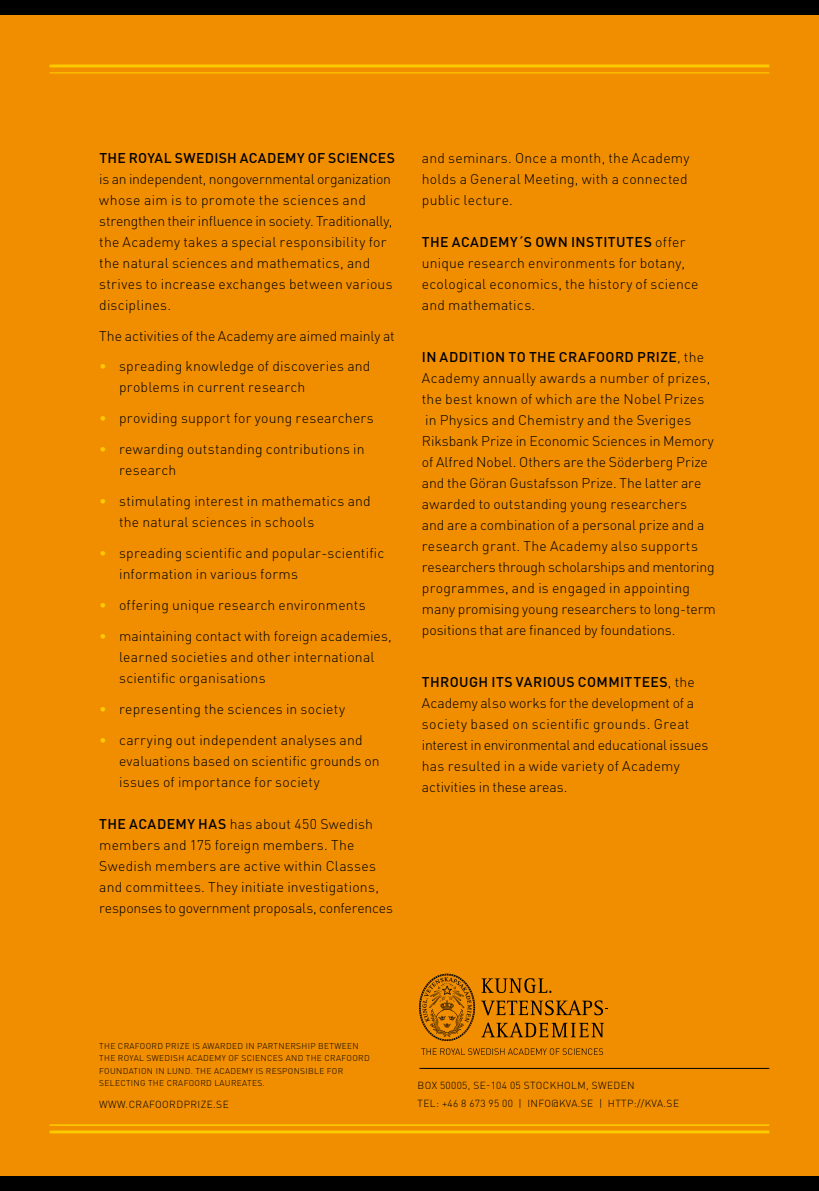
<style>
.page{position:relative;width:819px;height:1191px;background:#f18e00}
.page>*{position:absolute;margin:0;border:0;box-sizing:border-box;transform-origin:0 0}
.t1{font:300 14px/21px "DIN Pro";letter-spacing:.015em;color:#000}
.t2{font:300 14px "DIN Pro";letter-spacing:-.005em;color:#000}
.t3{font:500 14px "DIN Pro";letter-spacing:.015em;color:#000}
.t4{font:300 10.15px/17.5px "DIN Pro";letter-spacing:.04em;color:#000}
.t5{font:300 8.4px/12.2px "DIN Pro";letter-spacing:.04em;color:#000}
.s1{color:#fdca00}
.s2{font-weight:500}
</style>
<div class="page">
<div style="left:0;top:0;width:819px;height:15px;background:#000"></div>
<div style="left:0;top:1176px;width:819px;height:15px;background:#000"></div>
<hr style="left:50px;top:64px;width:719px;height:3px;background:#fdca00">
<hr style="left:50px;top:72px;width:719px;height:1px;background:#fdca00">
<hr style="left:50px;top:1130px;width:719px;height:3px;background:#fdca00">
<hr style="left:50px;top:1124px;width:719px;height:1px;background:#fdca00">
<svg style="left:481px;top:978px;width:70px;height:15px"></svg>
<svg style="left:481px;top:1000px;width:126px;height:15px"></svg>
<svg style="left:481px;top:1022px;width:123px;height:15px"></svg>
<svg style="left:421px;top:1048px;width:182px;height:7px"></svg>
<svg style="left:419px;top:973px;width:56px;height:68px"></svg>
<hr style="left:419px;top:1068px;width:350px;height:1px;background:#000">
<p class="t3" style="left:99px;top:148px;width:297px">THE ROYAL SWEDISH ACADEMY OF SCIENCES</p>
<p class="t1" style="left:99px;top:167px;width:295px">is an independent, nongovernmental organization whose aim is to promote the sciences and strengthen their influence in society. Traditionally, the Academy takes a special responsibility for the natural sciences and mathematics, and strives to increase exchanges between various disciplines.</p>
<p class="t2" style="left:99px;top:326px;width:297px">The activities of the Academy are aimed mainly at</p>
<p class="t1" style="left:119px;top:355px;width:253px;text-indent:-20px"><span class="s1">•</span> spreading knowledge of discoveries and problems in current research</p>
<p class="t1" style="left:99px;top:407px;width:276px"><span class="s1">•</span> providing support for young researchers</p>
<p class="t1" style="left:119px;top:438px;width:247px;text-indent:-20px"><span class="s1">•</span> rewarding outstanding contributions in research</p>
<p class="t1" style="left:119px;top:490px;width:253px;text-indent:-20px"><span class="s1">•</span> stimulating interest in mathematics and the natural sciences in schools</p>
<p class="t1" style="left:119px;top:542px;width:267px;text-indent:-20px"><span class="s1">•</span> spreading scientific and popular-scientific information in various forms</p>
<p class="t1" style="left:99px;top:594px;width:268px"><span class="s1">•</span> offering unique research environments</p>
<p class="t1" style="left:119px;top:625px;width:274px;text-indent:-20px"><span class="s1">•</span> maintaining contact with foreign academies, learned societies and other international scientific organisations</p>
<p class="t1" style="left:99px;top:698px;width:247px"><span class="s1">•</span> representing the sciences in society</p>
<p class="t1" style="left:119px;top:729px;width:262px;text-indent:-20px"><span class="s1">•</span> carrying out independent analyses and evaluations based on scientific grounds on issues of importance for society</p>
<p class="t1" style="left:99px;top:813px;width:295px"><span class="s2">THE ACADEMY HAS</span> has about 450 Swedish members and 175 foreign members. The Swedish members are active within Classes and committees. They initiate investigations, responses to government proposals, conferences</p>
<p class="t1" style="left:422px;top:146px;width:269px">and seminars. Once a month, the Academy holds a General Meeting, with a connected public lecture.</p>
<p class="t1" style="left:422px;top:230px;width:278px"><span class="s2">THE ACADEMY´S OWN INSTITUTES</span> offer unique research environments for botany, ecological economics, the history of science and mathematics.</p>
<p class="t1" style="left:422px;top:345px;width:295px"><span class="s2">IN ADDITION TO THE CRAFOORD PRIZE</span>, the Academy annually awards a number of prizes, the best known of which are the Nobel Prizes in Physics and Chemistry and the Sveriges Riksbank Prize in Economic Sciences in Memory of Alfred Nobel. Others are the Söderberg Prize and the Göran Gustafsson Prize. The latter are awarded to outstanding young researchers<br>and are a combination of a personal prize and a research grant. The Academy also supports researchers through scholarships and mentoring programmes, and is engaged in appointing many promising young researchers to long-term positions that are financed by foundations.</p>
<p class="t1" style="left:422px;top:670px;width:288px"><span class="s2">THROUGH ITS VARIOUS COMMITTEES</span>, the Academy also works for the development of a society based on scientific grounds. Great interest in environmental and educational issues has resulted in a wide variety of Academy activities in these areas.</p>
<p class="t5" style="left:99px;top:1039px;width:272px">THE CRAFOORD PRIZE IS AWARDED IN PARTNERSHIP BETWEEN THE ROYAL SWEDISH ACADEMY OF SCIENCES AND THE CRAFOORD FOUNDATION IN LUND. THE ACADEMY IS RESPONSIBLE FOR SELECTING THE CRAFOORD LAUREATES.</p>
<p class="t4" style="left:99px;top:1095px;width:131px">WWW.CRAFOORDPRIZE.SE</p>
<p class="t4" style="left:417px;top:1076px;width:263px">BOX 50005, SE-104 05 STOCKHOLM, SWEDEN<br>TEL: +46 8 673 95 00 | INFO@KVA.SE | HTTP://KVA.SE</p>
</div>
